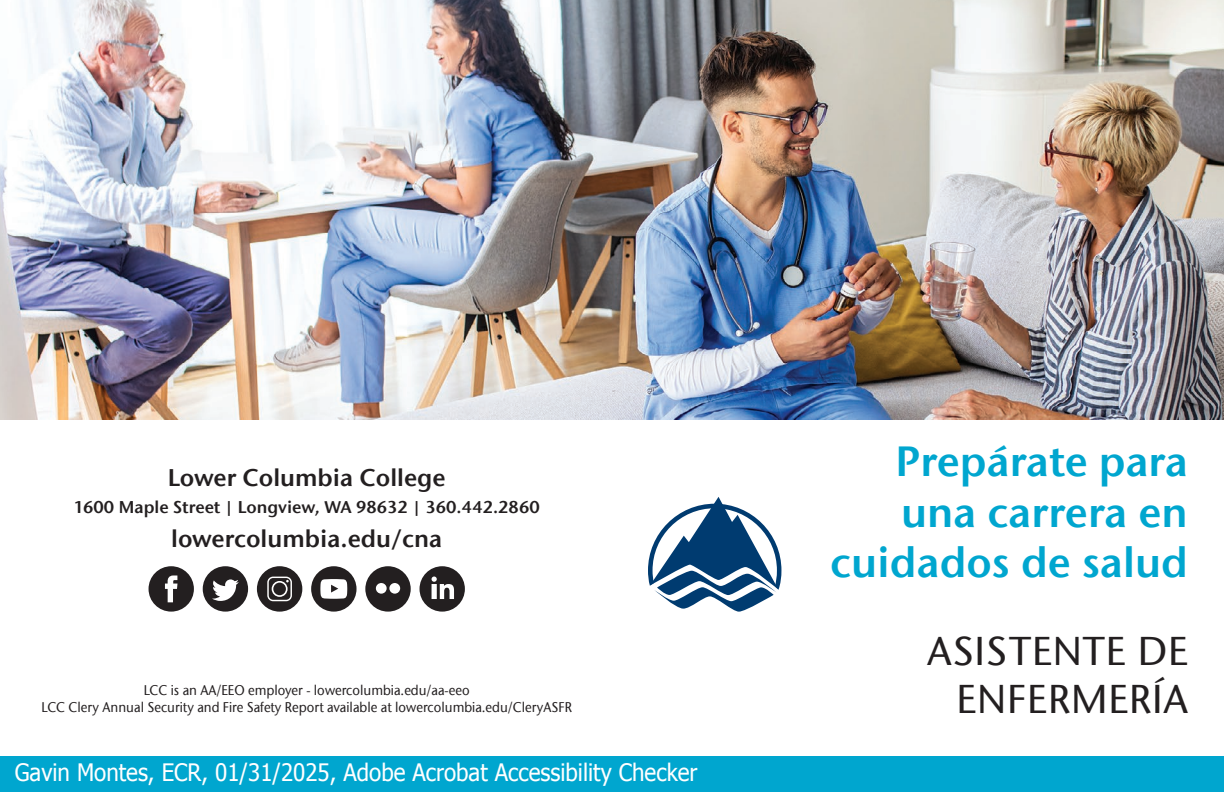
<style>
.page{position:relative;width:1224px;height:792px;background:#fff}
.page>*{position:absolute;margin:0;border:0;box-sizing:border-box;transform-origin:0 0}
.t1{font:42px/50.4px "ITC Stone Sans Com Semi";color:#00a6cf;text-align:right}
.t2{font:500 40px/48px "ITC Stone Sans Com";letter-spacing:.02em;color:#231f20;text-align:right}
.t3{font:24px "Tahoma";color:#fff;scale:.93 1}
.t4{font:24px "ITC Stone Sans Com Semi";color:#231f20}
.t5{font:17px "ITC Stone Sans Com Semi";color:#231f20}
.t6{font:500 14px/16.8px "ITC Stone Sans Com";color:#231f20;text-align:center;scale:.93 1}
</style>
<div class="page">
<img style="left:0;top:0;width:1224px;height:420px">
<div style="left:0;top:756px;width:1224px;height:36px;background:#00a6cf"></div>
<svg style="left:648px;top:497px;width:133px;height:115px"></svg>
<div style="left:149px;top:566px;width:45px;height:46px;background:#231f20;border-radius:50%"></div>
<svg style="left:165px;top:575px;width:12px;height:27px"></svg>
<div style="left:257px;top:566px;width:45px;height:46px;background:#231f20;border-radius:50%"></div>
<svg style="left:267px;top:577px;width:25px;height:24px"></svg>
<div style="left:311px;top:566px;width:46px;height:46px;background:#231f20;border-radius:50%"></div>
<svg style="left:320px;top:579px;width:27px;height:20px"></svg>
<div style="left:203px;top:566px;width:45px;height:46px;background:#231f20;border-radius:50%"></div>
<svg style="left:212px;top:579px;width:27px;height:22px"></svg>
<div style="left:365px;top:566px;width:46px;height:46px;background:#231f20;border-radius:50%"></div>
<svg style="left:376px;top:583px;width:24px;height:11px"></svg>
<div style="left:420px;top:566px;width:45px;height:46px;background:#231f20;border-radius:50%"></div>
<svg style="left:432px;top:577px;width:22px;height:22px"></svg>
<h3 class="t4" style="left:168px;top:463px;width:280px">Lower Columbia College</h3>
<p class="t5" style="left:74px;top:497px;width:468px">1600 Maple Street | Longview, WA 98632 | 360.442.2860</p>
<h3 class="t4" style="left:171px;top:523px;width:273px">lowercolumbia.edu/cna</h3>
<p class="t6" style="left:41px;top:682px;width:572px">LCC is an AA/EEO employer - lowercolumbia.edu/aa-eeo<br>LCC Clery Annual Security and Fire Safety Report available at lowercolumbia.edu/CleryASFR</p>
<h3 class="t3" style="left:15px;top:756px;width:736px">Gavin Montes, ECR, 01/31/2025, Adobe Acrobat Accessibility Checker</h3>
<h1 class="t1" style="left:830px;top:436px;width:359px">Prepárate para una carrera en cuidados de salud</h1>
<h2 class="t2" style="left:927px;top:627px;width:262px">ASISTENTE DE<br>ENFERMERÍA</h2>
</div>
